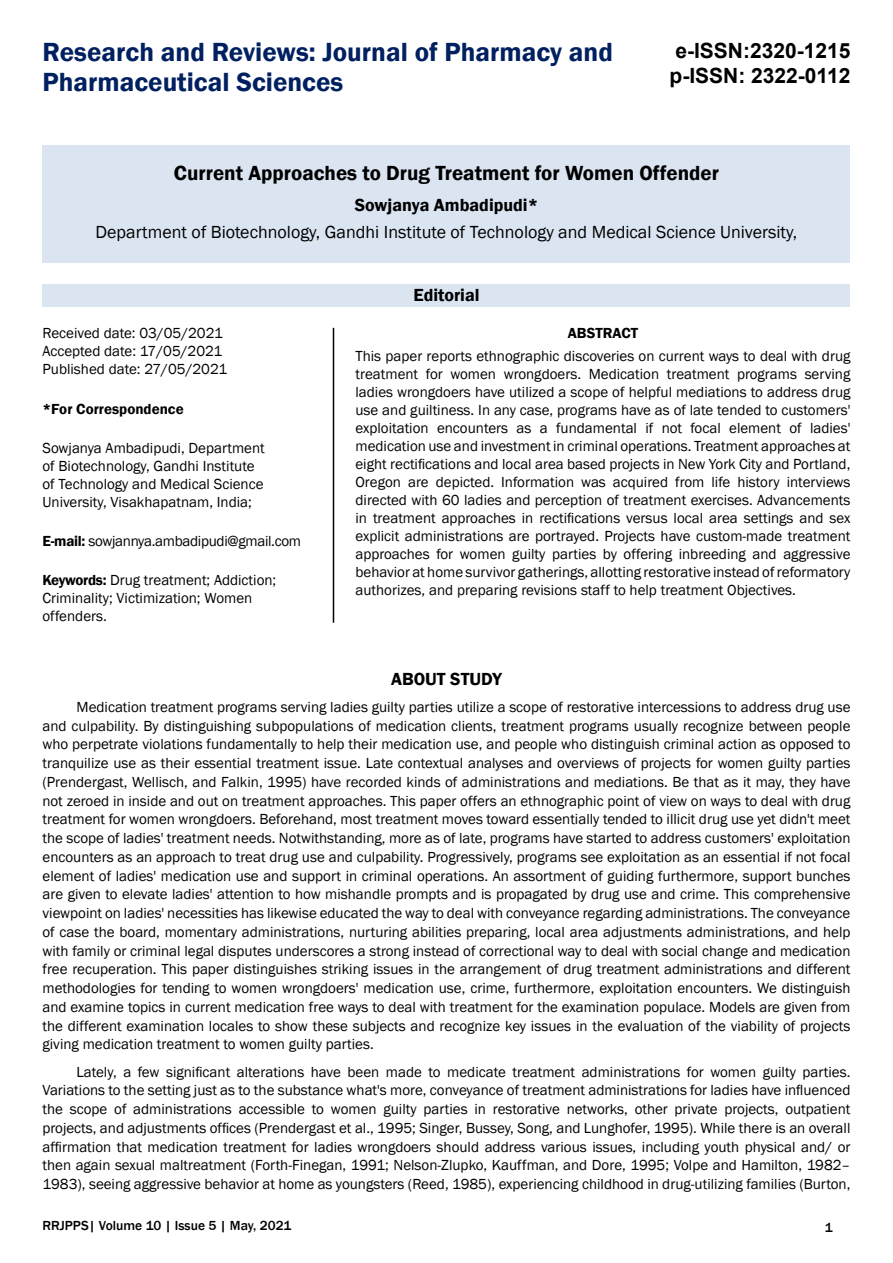
<style>
.page{position:relative;width:893px;height:1263px;background:#fff}
.page>*{position:absolute;margin:0;border:0;box-sizing:border-box;transform-origin:0 0}
.t1{font:600 27px/29.4px "Franklin Gothic";color:#002060}
.t2{font:600 21px "Franklin Gothic";color:#000}
.t3{font:700 21px/25.2px "Arial";color:#000}
.t4{font:18px "Franklin Gothic";color:#000}
.t5{font:600 18px "Franklin Gothic";color:#000}
.t6{font:15px/18.8px "Franklin Gothic";color:#000}
.t7{font:15px "Franklin Gothic";letter-spacing:-.02em;color:#000}
.t8{font:600 15px "Franklin Gothic";color:#000}
.t9{font:500 13.5px "Franklin Gothic";color:#000}
.s1{font-weight:600}
</style>
<div class="page">
<div style="left:43px;top:145px;width:807px;height:117px;background:#dbe5f1"></div>
<div style="left:43px;top:284px;width:807px;height:23px;background:#dbe5f1"></div>
<hr style="left:333px;top:328px;width:1px;height:295px;background:#000">
<h1 class="t1" style="left:43px;top:38px;width:572px">Research and Reviews: Journal of Pharmacy and<br>Pharmaceutical Sciences</h1>
<h2 class="t3" style="left:669px;top:38px;width:182px">e-ISSN:2320-1215 p-ISSN: 2322-0112</h2>
<h2 class="t2" style="left:174px;top:160px;width:547px">Current Approaches to Drug Treatment for Women Offender</h2>
<p class="t5" style="left:355px;top:194px;width:185px">Sowjanya Ambadipudi*</p>
<p class="t4" style="left:96px;top:221px;width:703px">Department of Biotechnology, Gandhi Institute of Technology and Medical Science University,</p>
<p class="t6" style="left:43px;top:325px;width:186px;line-height:18px">Received date: 03/05/2021<br>Accepted date: 17/05/2021<br>Published date: 27/05/2021</p>
<p class="t8" style="left:43px;top:399px;width:143px">*For Correspondence</p>
<p class="t6" style="left:43px;top:439px;width:224px;line-height:18px">Sowjanya Ambadipudi, Department of Biotechnology, Gandhi Institute of Technology and Medical Science University, Visakhapatnam, India;</p>
<p class="t7" style="left:43px;top:532px;width:260px"><span class="s1">E-mail:</span> sowjannya.ambadipudi@gmail.com</p>
<p class="t6" style="left:43px;top:572px;width:235px;line-height:18px"><span class="s1">Keywords:</span> Drug treatment; Addiction;<br>Criminality; Victimization; Women offenders.</p>
<p class="t5" style="left:413px;top:283px;width:68px">Editorial</p>
<p class="t8" style="left:568px;top:324px;width:72px">ABSTRACT</p>
<p class="t6" style="left:355px;top:347px;width:496px;line-height:18px;text-align:justify">This paper reports ethnographic discoveries on current ways to deal with drug treatment for women wrongdoers. Medication treatment programs serving ladies wrongdoers have utilized a scope of helpful mediations to address drug use and guiltiness. In any case, programs have as of late tended to customers' exploitation encounters as a fundamental if not focal element of ladies' medication use and investment in criminal operations. Treatment approaches at eight rectifications and local area based projects in New York City and Portland, Oregon are depicted. Information was acquired from life history interviews directed with 60 ladies and perception of treatment exercises. Advancements in treatment approaches in rectifications versus local area settings and sex explicit administrations are portrayed. Projects have custom-made treatment approaches for women guilty parties by offering inbreeding and aggressive behavior at home survivor gatherings, allotting restorative instead of reformatory authorizes, and preparing revisions staff to help treatment Objectives.</p>
<p class="t5" style="left:391px;top:667px;width:112px">ABOUT STUDY</p>
<p class="t6" style="left:43px;top:698px;width:809px;text-align:justify;text-indent:34px">Medication treatment programs serving ladies guilty parties utilize a scope of restorative intercessions to address drug use and culpability. By distinguishing subpopulations of medication clients, treatment programs usually recognize between people who perpetrate violations fundamentally to help their medication use, and people who distinguish criminal action as opposed to tranquilize use as their essential treatment issue. Late contextual analyses and overviews of projects for women guilty parties (Prendergast, Wellisch, and Falkin, 1995) have recorded kinds of administrations and mediations. Be that as it may, they have not zeroed in inside and out on treatment approaches. This paper offers an ethnographic point of view on ways to deal with drug treatment for women wrongdoers. Beforehand, most treatment moves toward essentially tended to illicit drug use yet didn't meet the scope of ladies' treatment needs. Notwithstanding, more as of late, programs have started to address customers' exploitation encounters as an approach to treat drug use and culpability. Progressively, programs see exploitation as an essential if not focal element of ladies' medication use and support in criminal operations. An assortment of guiding furthermore, support bunches are given to elevate ladies' attention to how mishandle prompts and is propagated by drug use and crime. This comprehensive viewpoint on ladies' necessities has likewise educated the way to deal with conveyance regarding administrations. The conveyance of case the board, momentary administrations, nurturing abilities preparing, local area adjustments administrations, and help with family or criminal legal disputes underscores a strong instead of correctional way to deal with social change and medication free recuperation. This paper distinguishes striking issues in the arrangement of drug treatment administrations and different methodologies for tending to women wrongdoers' medication use, crime, furthermore, exploitation encounters. We distinguish and examine topics in current medication free ways to deal with treatment for the examination populace. Models are given from the different examination locales to show these subjects and recognize key issues in the evaluation of the viability of projects giving medication treatment to women guilty parties.</p>
<p class="t6" style="left:43px;top:1062px;width:809px;text-align:justify;text-indent:34px">Lately, a few significant alterations have been made to medicate treatment administrations for women guilty parties.<br>Variations to the setting just as to the substance what's more, conveyance of treatment administrations for ladies have influenced the scope of administrations accessible to women guilty parties in restorative networks, other private projects, outpatient projects, and adjustments offices (Prendergast et al., 1995; Singer, Bussey, Song, and Lunghofer, 1995). While there is an overall affirmation that medication treatment for ladies wrongdoers should address various issues, including youth physical and/ or then again sexual maltreatment (Forth-Finegan, 1991; Nelson-Zlupko, Kauffman, and Dore, 1995; Volpe and Hamilton, 1982– 1983), seeing aggressive behavior at home as youngsters (Reed, 1985), experiencing childhood in drug-utilizing families (Burton,</p>
<p class="t9" style="left:43px;top:1217px;width:250px">RRJPPS| Volume 10 | Issue 5 | May, 2021</p>
<p class="t9" style="left:825px;top:1219px;width:9px">1</p>
</div>
